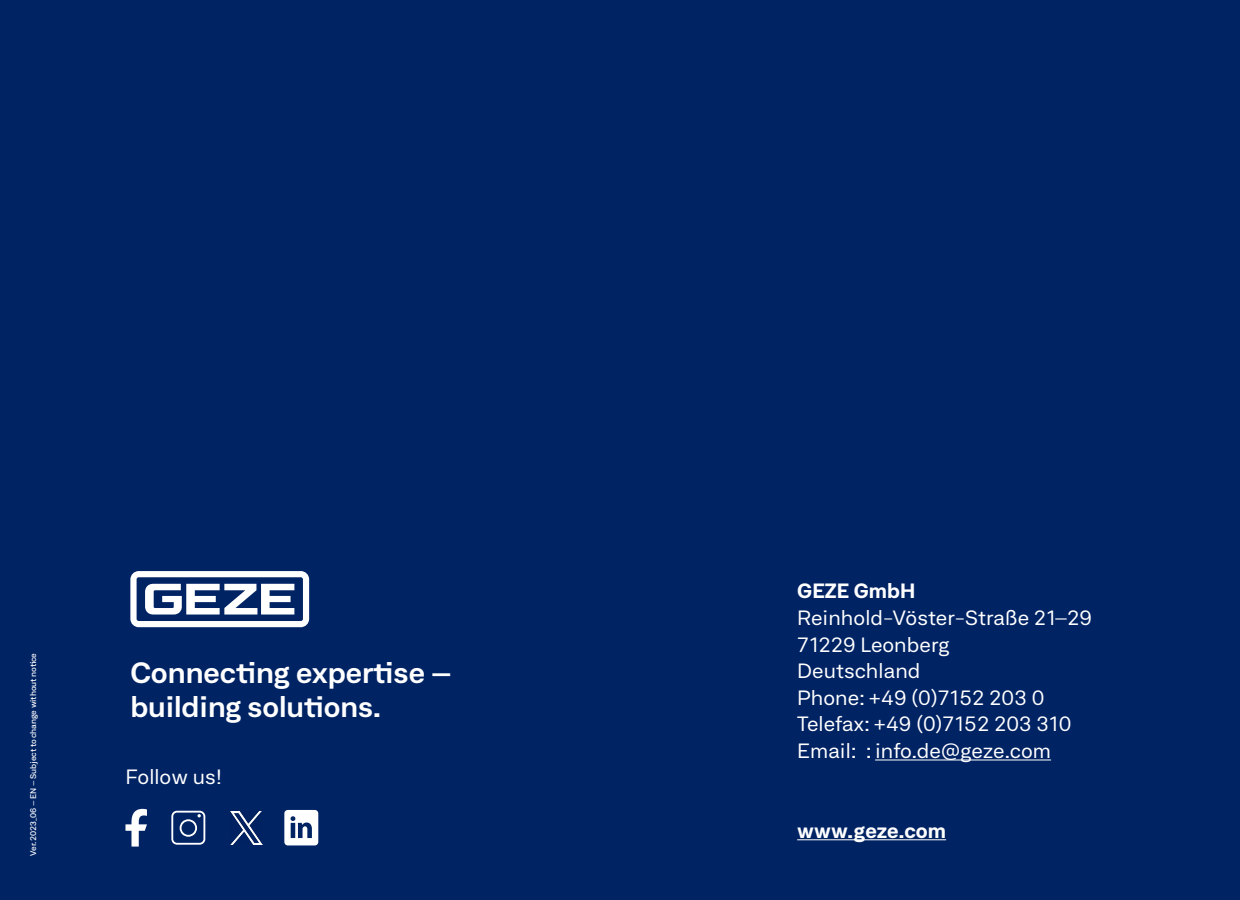
<style>
.page{position:relative;width:1240px;height:900px;background:#002364}
.page>*{position:absolute;margin:0;border:0;box-sizing:border-box;transform-origin:0 0}
.t1{font:600 expanded 28.3px "Neufile Grotesk";color:#fff}
.t2{font:600 expanded 28px "Neufile Grotesk";color:#fff}
.t3{font:expanded 20px/26.6px "Neufile Grotesk";letter-spacing:.005em;color:#fff}
.t4{font:700 expanded 20px "Neufile Grotesk";letter-spacing:.005em;color:#fff}
.t5{font:500 expanded 8px "Neufile Grotesk";letter-spacing:-.01em;color:#fff}
.s1{color:#002364}
</style>
<div class="page">
<svg style="left:130px;top:571px;width:179px;height:56px"></svg>
<svg style="left:171px;top:811px;width:34px;height:34px"></svg>
<svg style="left:125px;top:809px;width:22px;height:38px"></svg>
<hr style="left:875px;top:759px;width:176px;height:1px;background:#fff">
<hr style="left:797px;top:839px;width:149px;height:1px;background:#fff">
<img style="left:231px;top:812px;width:31px;height:32px">
<svg style="left:284px;top:810px;width:34px;height:35px"></svg>
<p class="t5" style="left:28px;top:856px;width:205px;rotate:-90deg">Ver. 2023_06 – EN – Subject to change without notice</p>
<h1 class="t1" style="left:130px;top:654px;width:323px">Connecting expertise –</h1>
<h2 class="t2" style="left:130px;top:688px;width:253px">building solutions.</h2>
<p class="t3" style="left:125px;top:763px;width:98px">Follow us!</p>
<p class="t4" style="left:797px;top:578px;width:120px">GEZE GmbH</p>
<p class="t3" style="left:797px;top:604px;width:296px">Reinhold-Vöster-Straße 21–29<br>71229 Leonberg<br>Deutschland<br>Phone: +49 (0)7152 203 0<br>Telefax: +49 (0)7152 203 310<br>Email: <span class="s1">i</span>: info.de@geze.com</p>
<p class="t4" style="left:797px;top:817px;width:150px">www.geze.com</p>
</div>
